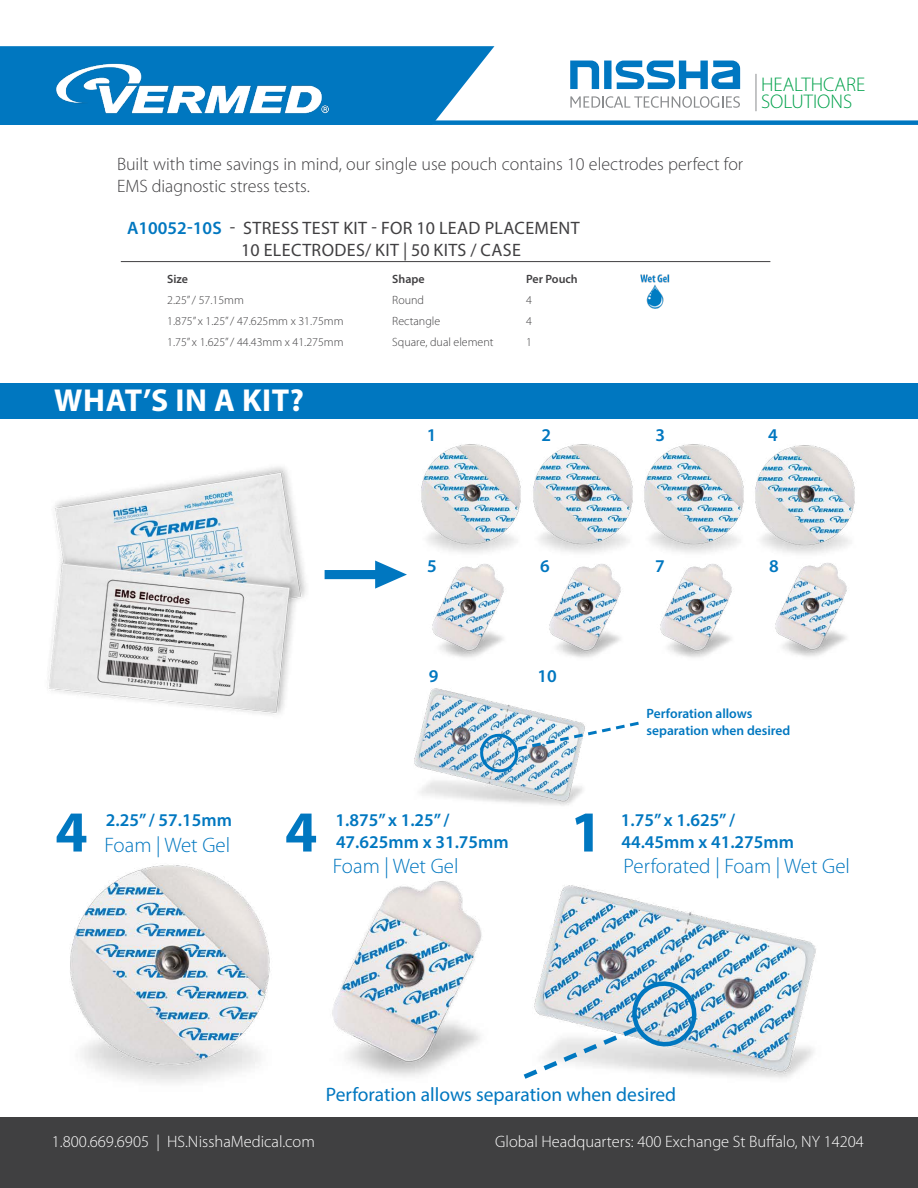
<style>
.page{position:relative;width:918px;height:1188px;background:#fff}
.page>*{position:absolute;margin:0;border:0;box-sizing:border-box;transform-origin:0 0}
.t1{font:700 58.35px "Myriad Pro";color:#0077c0}
.t2{font:700 31.8px "Myriad Pro";letter-spacing:.02em;color:#fff}
.t3{font:300 21px "Myriad Pro";color:#0077c0}
.t4{font:300 19.8px/17.1px "Myriad Pro";color:#00a14b}
.t5{font:19.5px "Myriad Pro";color:#0077c0}
.t6{font:300 18px/21.6px "Myriad Pro";color:#414042}
.t7{font:600 18px/21.6px "Myriad Pro";color:#0077c0}
.t8{font:18px/21.6px "Myriad Pro";letter-spacing:.02em;color:#414042}
.t9{font:300 16.5px "Myriad Pro";color:#fff}
.t10{font:600 13.5px/16.2px "Myriad Pro";color:#0077c0}
.t11{font:300 12px "Myriad Pro";color:#414042}
.t12{font:600 12px "Myriad Pro";color:#414042}
.s1{font-weight:600;color:#0077c0}
.s2{font-weight:700;font-size:21px;color:#fff}
</style>
<div class="page">
<hr style="left:121px;top:261px;width:649px;height:1px;background:#414042">
<img style="left:640px;top:274px;width:30px;height:35px">
<img style="left:0;top:865px;width:877px;height:253px">
<svg style="left:0;top:46px;width:494px;height:74px"></svg>
<img style="left:46px;top:56px;width:294px;height:59px">
<svg style="left:570px;top:61px;width:29px;height:28px"></svg>
<div style="left:604px;top:61px;width:8px;height:28px;background:#0077c1"></div>
<svg style="left:616px;top:61px;width:124px;height:28px"></svg>
<svg style="left:570px;top:96px;width:170px;height:12px"></svg>
<hr style="left:756px;top:74px;width:1px;height:37px;background:#8a8c8e">
<img style="left:414px;top:688px;width:169px;height:118px">
<svg style="left:475px;top:720px;width:164px;height:57px"></svg>
<img style="left:421px;top:444px;width:100px;height:89px">
<img style="left:644px;top:444px;width:100px;height:89px">
<img style="left:755px;top:445px;width:100px;height:87px">
<img style="left:533px;top:444px;width:100px;height:89px">
<img style="left:427px;top:533px;width:84px;height:125px">
<img style="left:511px;top:533px;width:111px;height:125px">
<img style="left:622px;top:533px;width:115px;height:125px">
<img style="left:737px;top:532px;width:113px;height:125px">
<svg style="left:325px;top:561px;width:82px;height:28px"></svg>
<svg style="left:519px;top:973px;width:185px;height:110px"></svg>
<div style="left:0;top:1118px;width:918px;height:70px;background:#404041"></div>
<div style="left:0;top:120px;width:918px;height:5px;background:#0077c0"></div>
<div style="left:0;top:383px;width:918px;height:36px;background:#0077c0"></div>
<img style="left:47px;top:467px;width:278px;height:248px">
<h3 class="t4" style="left:761px;top:76px;width:106px">HEALTHCARE<br>SOLUTIONS</h3>
<h3 class="t6" style="left:117px;top:154px;width:628px">Built with time savings in mind, our single use pouch contains 10 electrodes perfect for<br>EMS diagnostic stress tests.</h3>
<h3 class="t8" style="left:241px;top:217px;width:340px;text-indent:-114px"><span class="s1">A10052-10S</span> - STRESS TEST KIT - FOR 10 LEAD PLACEMENT<br>10 ELECTRODES/ KIT | 50 KITS / CASE</h3>
<p class="t12" style="left:167px;top:271px;width:22px">Size</p>
<p class="t12" style="left:392px;top:271px;width:34px">Shape</p>
<p class="t12" style="left:526px;top:271px;width:53px">Per Pouch</p>
<p class="t11" style="left:167px;top:293px;width:78px">2.25” / 57.15mm</p>
<p class="t11" style="left:392px;top:293px;width:33px">Round</p>
<p class="t11" style="left:526px;top:293px;width:7px">4</p>
<p class="t11" style="left:167px;top:314px;width:178px">1.875” x 1.25” / 47.625mm x 31.75mm</p>
<p class="t11" style="left:392px;top:314px;width:49px">Rectangle</p>
<p class="t11" style="left:526px;top:314px;width:7px">4</p>
<p class="t11" style="left:167px;top:335px;width:178px">1.75” x 1.625” / 44.43mm x 41.275mm</p>
<p class="t11" style="left:392px;top:335px;width:103px">Square, dual element</p>
<p class="t11" style="left:526px;top:335px;width:7px">1</p>
<h2 class="t2" style="left:54px;top:379px;width:251px">WHAT’S IN A KIT?</h2>
<h3 class="t7" style="left:427px;top:423px;width:11px">1</h3>
<h3 class="t7" style="left:427px;top:555px;width:11px">5</h3>
<h3 class="t7" style="left:542px;top:423px;width:11px">2</h3>
<h3 class="t7" style="left:656px;top:423px;width:11px">3</h3>
<h3 class="t7" style="left:768px;top:423px;width:11px">4</h3>
<h3 class="t7" style="left:540px;top:555px;width:11px">6</h3>
<h3 class="t7" style="left:655px;top:555px;width:11px">7</h3>
<h3 class="t7" style="left:769px;top:555px;width:11px">8</h3>
<h1 class="t1" style="left:55px;top:794px;width:34px">4</h1>
<h3 class="t7" style="left:88px;top:809px;width:146px"><span class="s2">.</span> 2.25” / 57.15mm</h3>
<h3 class="t3" style="left:105px;top:833px;width:127px">Foam | Wet Gel</h3>
<h3 class="t7" style="left:429px;top:665px;width:11px">9</h3>
<h3 class="t7" style="left:538px;top:665px;width:21px">10</h3>
<p class="t10" style="left:647px;top:705px;width:145px">Perforation allows separation when desired</p>
<h1 class="t1" style="left:285px;top:794px;width:34px">4</h1>
<h3 class="t7" style="left:336px;top:809px;width:174px;text-indent:-19px"><span class="s2">.</span> 1.875” x 1.25” /<br>47.625mm x 31.75mm</h3>
<h3 class="t3" style="left:333px;top:855px;width:127px">Foam | Wet Gel</h3>
<h1 class="t1" style="left:570px;top:794px;width:34px">1</h1>
<h3 class="t7" style="left:621px;top:809px;width:174px;text-indent:-19px"><span class="s2">.</span> 1.75” x 1.625” /<br>44.45mm x 41.275mm</h3>
<h3 class="t3" style="left:624px;top:855px;width:228px">Perforated | Foam | Wet Gel</h3>
<h3 class="t5" style="left:326px;top:1082px;width:352px">Perforation allows separation when desired</h3>
<h3 class="t9" style="left:52px;top:1132px;width:265px">1.800.669.6905 | HS.NisshaMedical.com</h3>
<h3 class="t9" style="left:495px;top:1132px;width:370px">Global Headquarters: 400 Exchange St Buffalo, NY 14204</h3>
</div>
